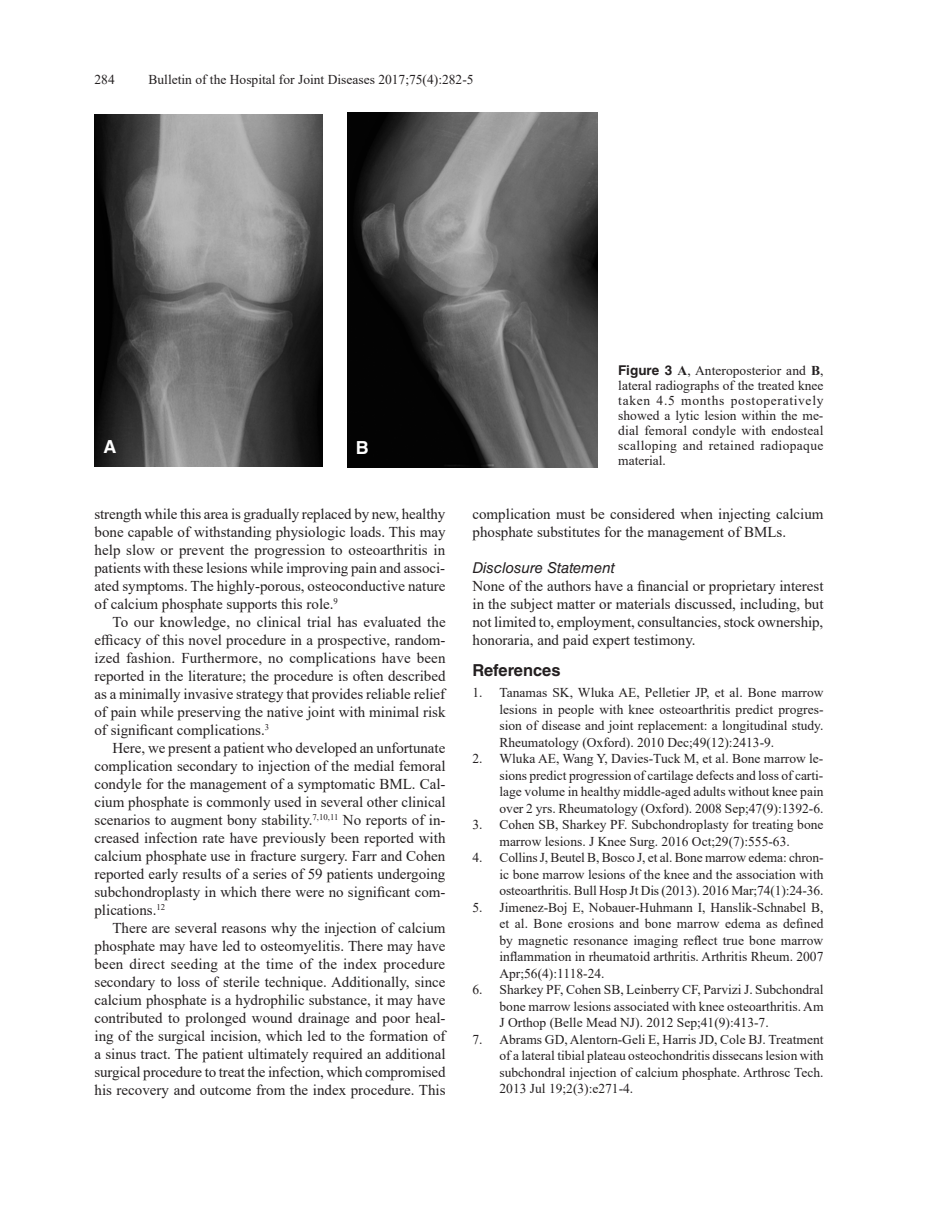
<style>
.page{position:relative;width:945px;height:1215px;background:#fff}
.page>*{position:absolute;margin:0;border:0;box-sizing:border-box;transform-origin:0 0}
.t1{font:700 18px "Helvetica LT Std";color:#fff}
.t2{font:700 16.5px "Helvetica LT Std";color:#231f20}
.t3{font:15px/18px "Times New Roman";color:#231f20;text-align:justify}
.t4{font:italic 15px "Helvetica LT Std";color:#231f20}
.t5{font:13.5px/16.5px "Times New Roman";color:#231f20;text-align:justify}
.s1{font-family:"Helvetica LT Std";font-weight:700}
.s2{font-weight:700}
</style>
<div class="page">
<img style="left:94px;top:115px;width:229px;height:352px">
<img style="left:347px;top:112px;width:251px;height:355px">
<p class="t5" style="left:94px;top:71px;width:22px">284</p>
<p class="t5" style="left:148px;top:71px;width:327px">Bulletin of the Hospital for Joint Diseases 2017;75(4):282-5</p>
<p class="t1" style="left:103px;top:436px;width:14px">A</p>
<p class="t1" style="left:356px;top:436px;width:14px">B</p>
<p class="t5" style="left:618px;top:363px;width:207px;line-height:15px"><span class="s1">Figure 3</span> <span class="s2">A</span>, Anteroposterior and <span class="s2">B</span>, lateral radiographs of the treated knee taken 4.5 months postoperatively showed a lytic lesion within the me&shy;dial femoral condyle with endosteal scalloping and retained radiopaque material.</p>
<p class="t3" style="left:94px;top:504px;width:353px">strength while this area is gradually replaced by new, healthy bone capable of withstanding physiologic loads. This may help slow or prevent the progression to osteoarthritis in patients with these lesions while improving pain and associ&shy;ated symptoms. The highly-porous, osteoconductive nature of calcium phosphate supports this role.<sup>9</sup></p>
<p class="t3" style="left:94px;top:612px;width:353px;text-indent:18px">To our knowledge, no clinical trial has evaluated the efficacy of this novel procedure in a prospective, random&shy;ized fashion. Furthermore, no complications have been reported in the literature; the procedure is often described as a minimally invasive strategy that provides reliable relief of pain while preserving the native joint with minimal risk of significant complications.<sup>3</sup></p>
<p class="t3" style="left:94px;top:738px;width:353px;text-indent:18px">Here, we present a patient who developed an unfortunate complication secondary to injection of the medial femoral condyle for the management of a symptomatic BML. Cal&shy;cium phosphate is commonly used in several other clinical scenarios to augment bony stability.<sup>7,10,11</sup> No reports of in&shy;creased infection rate have previously been reported with calcium phosphate use in fracture surgery. Farr and Cohen reported early results of a series of 59 patients undergoing subchondroplasty in which there were no significant com&shy;plications.<sup>12</sup></p>
<p class="t3" style="left:94px;top:918px;width:353px;text-indent:18px">There are several reasons why the injection of calcium phosphate may have led to osteomyelitis. There may have been direct seeding at the time of the index procedure secondary to loss of sterile technique. Additionally, since calcium phosphate is a hydrophilic substance, it may have contributed to prolonged wound drainage and poor heal&shy;ing of the surgical incision, which led to the formation of a sinus tract. The patient ultimately required an additional surgical procedure to treat the infection, which compromised his recovery and outcome from the index procedure. This</p>
<p class="t3" style="left:472px;top:504px;width:353px">complication must be considered when injecting calcium phosphate substitutes for the management of BMLs.</p>
<p class="t4" style="left:472px;top:559px;width:144px">Disclosure Statement</p>
<p class="t3" style="left:472px;top:576px;width:353px">None of the authors have a financial or proprietary interest in the subject matter or materials discussed, including, but not limited to, employment, consultancies, stock ownership, honoraria, and paid expert testimony.</p>
<p class="t2" style="left:472px;top:661px;width:90px">References</p>
<p class="t5" style="left:500px;top:684px;width:326px;text-indent:-27px">1. Tanamas SK, Wluka AE, Pelletier JP, et al. Bone marrow lesions in people with knee osteoarthritis predict progres&shy;sion of disease and joint replacement: a longitudinal study.<br>Rheumatology (Oxford). 2010 Dec;49(12):2413-9.</p>
<p class="t5" style="left:500px;top:750px;width:326px;text-indent:-27px">2. Wluka AE, Wang Y, Davies-Tuck M, et al. Bone marrow le&shy;sions predict progression of cartilage defects and loss of carti&shy;lage volume in healthy middle-aged adults without knee pain over 2 yrs. Rheumatology (Oxford). 2008 Sep;47(9):1392-6.</p>
<p class="t5" style="left:472px;top:816px;width:353px;text-align:center">3. Cohen SB, Sharkey PF. Subchondroplasty for treating bone marrow lesions. J Knee Surg. 2016 Oct;29(7):555-63.</p>
<p class="t5" style="left:500px;top:849px;width:326px;text-indent:-27px">4. Collins J, Beutel B, Bosco J, et al. Bone marrow edema: chron&shy;ic bone marrow lesions of the knee and the association with osteoarthritis. Bull Hosp Jt Dis (2013). 2016 Mar;74(1):24-36.</p>
<p class="t5" style="left:500px;top:899px;width:326px;text-indent:-27px">5. Jimenez-Boj E, Nobauer-Huhmann I, Hanslik-Schnabel B, et al. Bone erosions and bone marrow edema as defined by magnetic resonance imaging reflect true bone marrow inflammation in rheumatoid arthritis. Arthritis Rheum. 2007<br>Apr;56(4):1118-24.</p>
<p class="t5" style="left:500px;top:981px;width:326px;text-indent:-27px">6. Sharkey PF, Cohen SB, Leinberry CF, Parvizi J. Subchondral bone marrow lesions associated with knee osteoarthritis. Am J Orthop (Belle Mead NJ). 2012 Sep;41(9):413-7.</p>
<p class="t5" style="left:500px;top:1031px;width:326px;text-indent:-27px">7. Abrams GD, Alentorn-Geli E, Harris JD, Cole BJ. Treatment of a lateral tibial plateau osteochondritis dissecans lesion with subchondral injection of calcium phosphate. Arthrosc Tech.<br>2013 Jul 19;2(3):e271-4.</p>
</div>
